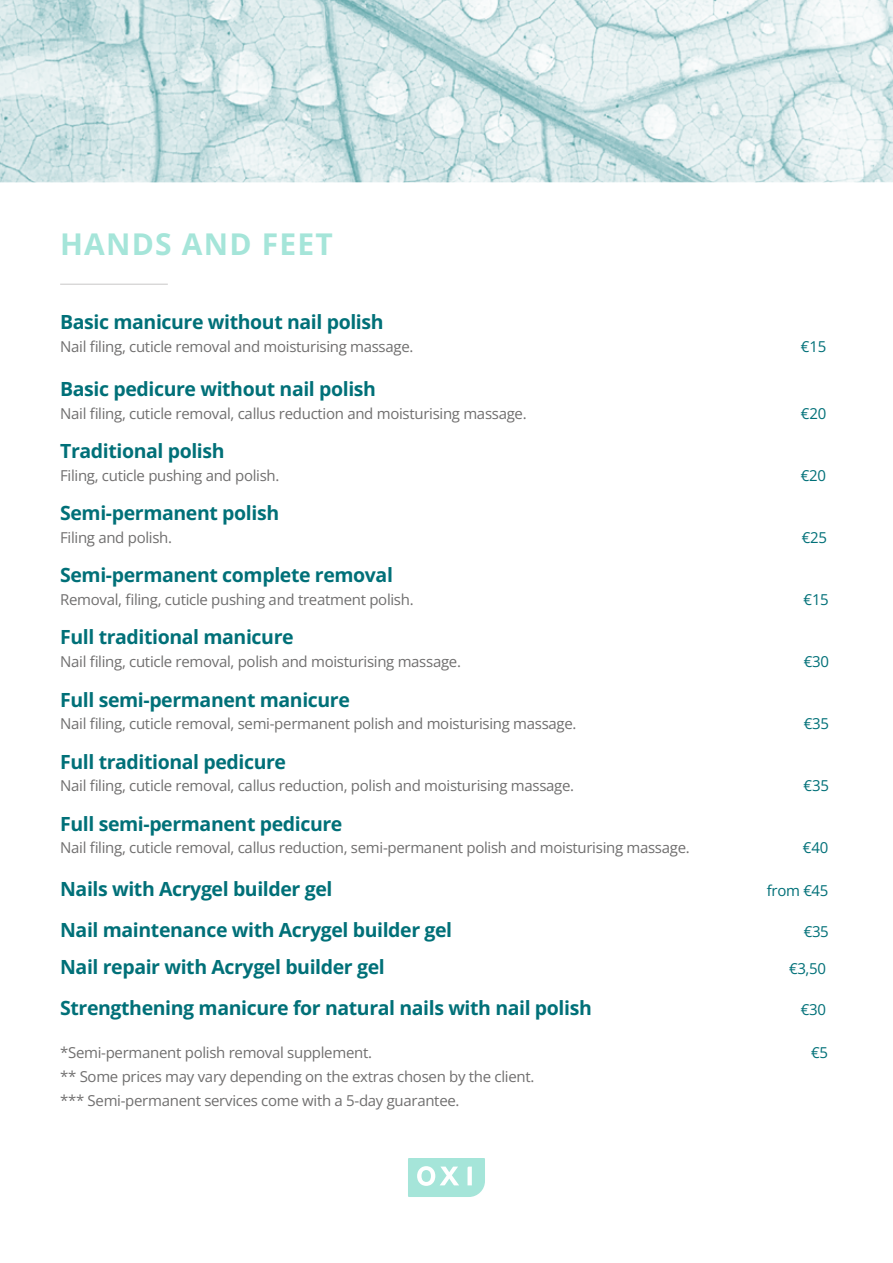
<style>
.page{position:relative;width:893px;height:1263px;background:#fff}
.page>*{position:absolute;margin:0;border:0;box-sizing:border-box;transform-origin:0 0}
.t1{font:700 30px "Open Sans";letter-spacing:.04em;color:#a5e5d9}
.t2{font:700 19.5px "Open Sans";letter-spacing:-.02em;color:#007078}
.t3{font:15px/24px "Open Sans";letter-spacing:-.02em;color:#706f6f}
.t4{font:15px "Open Sans";letter-spacing:-.02em;color:#007078}
</style>
<div class="page">
<svg style="left:408px;top:1158px;width:77px;height:39px"></svg>
<img style="left:0;top:0;width:893px;height:182px">
<hr style="left:60px;top:284px;width:108px;height:1px;background:#c8c7c7">
<h1 class="t1" style="left:60px;top:223px;width:274px">HANDS AND FEET</h1>
<h2 class="t2" style="left:60px;top:309px;width:325px">Basic manicure without nail polish</h2>
<p class="t3" style="left:60px;top:334px;width:355px">Nail filing, cuticle removal and moisturising massage.</p>
<p class="t4" style="left:801px;top:336px;width:27px">€15</p>
<h2 class="t2" style="left:60px;top:375px;width:317px">Basic pedicure without nail polish</h2>
<p class="t3" style="left:60px;top:401px;width:468px">Nail filing, cuticle removal, callus reduction and moisturising massage.</p>
<p class="t4" style="left:801px;top:403px;width:27px">€20</p>
<h2 class="t2" style="left:60px;top:437px;width:166px">Traditional polish</h2>
<p class="t3" style="left:60px;top:463px;width:221px">Filing, cuticle pushing and polish.</p>
<p class="t4" style="left:801px;top:465px;width:27px">€20</p>
<h2 class="t2" style="left:60px;top:499px;width:220px">Semi-permanent polish</h2>
<p class="t3" style="left:60px;top:525px;width:113px">Filing and polish.</p>
<p class="t4" style="left:802px;top:527px;width:27px">€25</p>
<h2 class="t2" style="left:60px;top:561px;width:334px">Semi-permanent complete removal</h2>
<p class="t3" style="left:60px;top:587px;width:355px">Removal, filing, cuticle pushing and treatment polish.</p>
<p class="t4" style="left:803px;top:589px;width:27px">€15</p>
<h2 class="t2" style="left:60px;top:624px;width:235px">Full traditional manicure</h2>
<p class="t3" style="left:60px;top:649px;width:402px">Nail filing, cuticle removal, polish and moisturising massage.</p>
<p class="t4" style="left:804px;top:651px;width:27px">€30</p>
<h2 class="t2" style="left:60px;top:686px;width:291px">Full semi-permanent manicure</h2>
<p class="t3" style="left:60px;top:711px;width:518px">Nail filing, cuticle removal, semi-permanent polish and moisturising massage.</p>
<p class="t4" style="left:804px;top:713px;width:27px">€35</p>
<h2 class="t2" style="left:60px;top:748px;width:227px">Full traditional pedicure</h2>
<p class="t3" style="left:60px;top:773px;width:515px">Nail filing, cuticle removal, callus reduction, polish and moisturising massage.</p>
<p class="t4" style="left:803px;top:775px;width:27px">€35</p>
<h2 class="t2" style="left:60px;top:810px;width:284px">Full semi-permanent pedicure</h2>
<p class="t3" style="left:60px;top:835px;width:631px">Nail filing, cuticle removal, callus reduction, semi-permanent polish and moisturising massage.</p>
<p class="t4" style="left:803px;top:837px;width:27px">€40</p>
<h2 class="t2" style="left:60px;top:875px;width:274px">Nails with Acrygel builder gel</h2>
<p class="t4" style="left:767px;top:880px;width:63px">from €45</p>
<h2 class="t2" style="left:60px;top:916px;width:393px">Nail maintenance with Acrygel builder gel</h2>
<p class="t4" style="left:804px;top:921px;width:27px">€35</p>
<h2 class="t2" style="left:60px;top:953px;width:326px">Nail repair with Acrygel builder gel</h2>
<p class="t4" style="left:789px;top:958px;width:39px">€3,50</p>
<h2 class="t2" style="left:60px;top:994px;width:533px">Strengthening manicure for natural nails with nail polish</h2>
<p class="t4" style="left:801px;top:999px;width:27px">€30</p>
<p class="t3" style="left:60px;top:1040px;width:313px">*Semi-permanent polish removal supplement.</p>
<p class="t4" style="left:811px;top:1042px;width:18px">€5</p>
<p class="t3" style="left:60px;top:1064px;width:476px">** Some prices may vary depending on the extras chosen by the client. *** Semi-permanent services come with a 5-day guarantee.</p>
</div>
